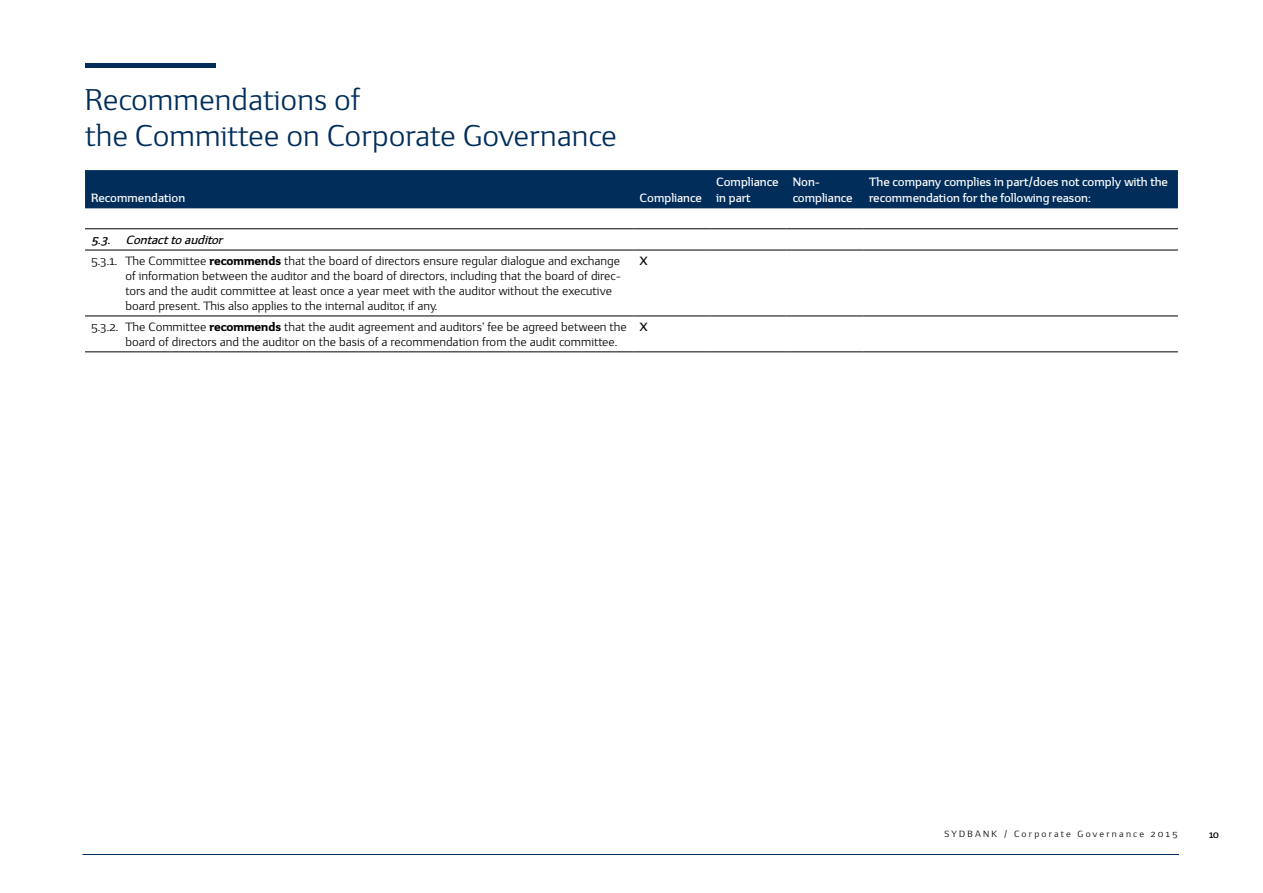
<style>
.page{position:relative;width:1263px;height:893px;background:#fff}
.page>*{position:absolute;margin:0;border:0;box-sizing:border-box;transform-origin:0 0}
.t1{font:30px/36px "Sydbank";color:#002d5a}
.t2{font:12px/15px "Sydbank";color:#000}
.t3{font:700 12px/16.5px "Sydbank";color:#fff}
.t4{font:700 12px "Sydbank";color:#000}
.t5{font:700 9.75px "Sydbank";color:#000}
.t6{font:9px "Sydbank";letter-spacing:.25em;color:#000}
.s1{font-weight:700;font-style:italic}
.s2{font-weight:800}
</style>
<div class="page">
<hr style="left:82px;top:854px;width:1097px;height:1px;background:#002d5a">
<hr style="left:85px;top:64px;width:131px;height:4px;background:#002d5a">
<div style="left:85px;top:170px;width:1093px;height:38px;background:#002d5a"></div>
<hr style="left:85px;top:250px;width:549px;height:1px;background:#000">
<hr style="left:634px;top:250px;width:76px;height:1px;background:#000">
<hr style="left:710px;top:250px;width:77px;height:1px;background:#000">
<hr style="left:787px;top:250px;width:76px;height:1px;background:#000">
<hr style="left:863px;top:250px;width:315px;height:1px;background:#000">
<hr style="left:85px;top:316px;width:549px;height:1px;background:#000">
<hr style="left:634px;top:316px;width:76px;height:1px;background:#000">
<hr style="left:710px;top:316px;width:77px;height:1px;background:#000">
<hr style="left:787px;top:316px;width:76px;height:1px;background:#000">
<hr style="left:863px;top:316px;width:315px;height:1px;background:#000">
<hr style="left:85px;top:351px;width:549px;height:1px;background:#000">
<hr style="left:634px;top:351px;width:76px;height:1px;background:#000">
<hr style="left:710px;top:351px;width:77px;height:1px;background:#000">
<hr style="left:787px;top:351px;width:76px;height:1px;background:#000">
<hr style="left:863px;top:351px;width:315px;height:1px;background:#000">
<hr style="left:85px;top:228px;width:549px;height:1px;background:#000">
<hr style="left:634px;top:228px;width:76px;height:1px;background:#000">
<hr style="left:710px;top:228px;width:77px;height:1px;background:#000">
<hr style="left:787px;top:228px;width:76px;height:1px;background:#000">
<hr style="left:863px;top:228px;width:315px;height:1px;background:#000">
<h1 class="t1" style="left:85px;top:83px;width:533px">Recommendations of<br>the Committee on Corporate Governance</h1>
<p class="t3" style="left:91px;top:191px;width:96px">Recommendation</p>
<p class="t3" style="left:640px;top:191px;width:64px">Compliance</p>
<p class="t2" style="left:91px;top:229px;width:531px;line-height:21.3px"><span class="s1">5.3. Contacttoauditor<br></span>5.3.1. The Committee <span class="s2">recommends</span> that the board of directors ensure regular dialogue and exchange</p>
<p class="t2" style="left:125px;top:269px;width:497px">of information between the auditor and the board of directors, including that the board of direc&shy;tors and the audit committee at least once a year meet with the auditor without the executive board present. This also applies to the internal auditor, if any.</p>
<p class="t4" style="left:640px;top:254px;width:10px">X</p>
<p class="t2" style="left:125px;top:320px;width:503px;text-indent:-34px">5.3.2. The Committee <span class="s2">recommends</span> that the audit agreement and auditors’ fee be agreed between the board of directors and the auditor on the basis of a recommendation from the audit committee.</p>
<p class="t4" style="left:640px;top:320px;width:10px">X</p>
<p class="t3" style="left:716px;top:175px;width:64px">Compliance in part</p>
<p class="t3" style="left:793px;top:175px;width:61px">Non&shy;compliance</p>
<p class="t3" style="left:869px;top:175px;width:300px">The company complies in part/does not comply with the recommendation for the following reason:</p>
<p class="t6" style="left:944px;top:829px;width:234px">SYDBANK / Corporate Governance 2015</p>
<p class="t5" style="left:1209px;top:829px;width:12px">10</p>
</div>
